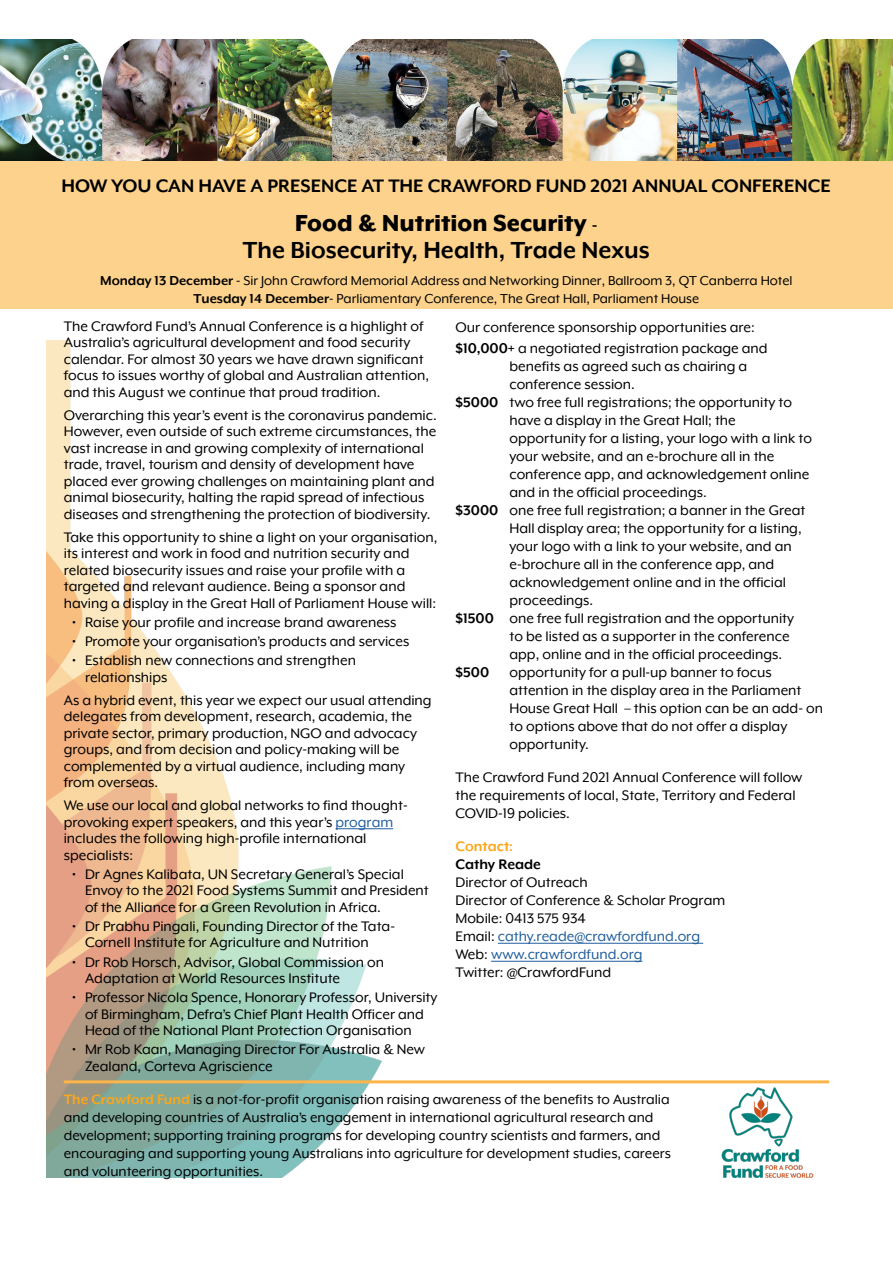
<style>
.page{position:relative;width:893px;height:1263px;background:#fff}
.page>*{position:absolute;margin:0;border:0;box-sizing:border-box;transform-origin:0 0}
.t1{font:700 27px/26.5px "Mr Eaves XL Mod OT";color:#000;text-align:center}
.t2{font:700 21px "Mr Eaves XL Mod OT";color:#000}
.t3{font:16.05px/16.5px "Mr Eaves XL Mod OT";color:#000}
.t4{font:700 16.05px "Mr Eaves XL Mod OT";color:#000}
.t5{font:700 16.05px "Mr Eaves XL Mod OT";color:#faa61a}
.t6{font:15.75px/18px "Mr Eaves XL Mod OT";color:#000}
.t7{font:15px/18px "Mr Eaves XL Mod OT";color:#000;text-align:center}
.s1{font-weight:800}
.s2{font-size:19.5px}
.s3{font-weight:700}
.s4{color:#215e9e}
.s5{font-weight:700;color:#faa61a}
</style>
<div class="page">
<img style="left:47px;top:340px;width:367px;height:838px">
<div style="left:0;top:150px;width:893px;height:158px;background:#fcd28c"></div>
<img style="left:0;top:40px;width:893px;height:120px">
<hr style="left:498px;top:943px;width:205px;height:1px;background:#215e9e">
<hr style="left:491px;top:961px;width:151px;height:1px;background:#215e9e">
<hr style="left:335px;top:828px;width:58px;height:1px;background:#215e9e">
<img style="left:721px;top:1087px;width:92px;height:91px">
<hr style="left:64px;top:1080px;width:765px;height:3px;background:#fcb549">
<h2 class="t2" style="left:61px;top:174px;width:771px">HOW YOU CAN HAVE A PRESENCE AT THE CRAWFORD FUND 2021 ANNUAL CONFERENCE</h2>
<h1 class="t1" style="left:243px;top:210px;width:408px"><span class="s1">Food &amp; Nutrition Security</span> <span class="s2">-<br></span>The Biosecurity, Health, Trade Nexus</h1>
<p class="t7" style="left:100px;top:272px;width:694px"><span class="s3">Monday 13 December</span> - Sir John Crawford Memorial Address and Networking Dinner, Ballroom 3, QT Canberra Hotel<br><span class="s3">Tuesday 14 December</span>- Parliamentary Conference, The Great Hall, Parliament House</p>
<p class="t3" style="left:455px;top:317px;width:314px;line-height:21px">Our conference sponsorship opportunities are: <span class="s3">$10,000+</span> a negotiated registration package and</p>
<p class="t3" style="left:509px;top:358px;width:239px">benefits as agreed such as chairing a</p>
<p class="t3" style="left:509px;top:376px;width:127px">conference session.</p>
<p class="t3" style="left:455px;top:394px;width:338px"><span class="s3">$5000</span> two free full registrations; the opportunity to</p>
<p class="t3" style="left:509px;top:412px;width:228px">have a display in the Great Hall; the</p>
<p class="t3" style="left:509px;top:430px;width:304px">opportunity for a listing, your logo with a link to</p>
<p class="t3" style="left:509px;top:448px;width:267px">your website, and an e-brochure all in the</p>
<p class="t3" style="left:509px;top:466px;width:301px">conference app, and acknowledgement online</p>
<p class="t3" style="left:509px;top:484px;width:199px">and in the official proceedings.</p>
<p class="t3" style="left:455px;top:502px;width:351px"><span class="s3">$3000</span> one free full registration; a banner in the Great</p>
<p class="t3" style="left:509px;top:520px;width:294px">Hall display area; the opportunity for a listing,</p>
<p class="t3" style="left:509px;top:538px;width:284px">your logo with a link to your website, and an</p>
<p class="t3" style="left:509px;top:556px;width:266px">e-brochure all in the conference app, and</p>
<p class="t3" style="left:509px;top:574px;width:278px">acknowledgement online and in the official</p>
<p class="t3" style="left:509px;top:592px;width:85px">proceedings.</p>
<p class="t3" style="left:455px;top:610px;width:340px"><span class="s3">$1500</span> one free full registration and the opportunity</p>
<p class="t3" style="left:509px;top:628px;width:282px">to be listed as a supporter in the conference</p>
<p class="t3" style="left:509px;top:646px;width:274px">app, online and in the official proceedings.</p>
<p class="t4" style="left:455px;top:663px;width:35px">$500</p>
<p class="t3" style="left:509px;top:663px;width:315px;line-height:18px">opportunity for a pull-up banner to focus attention in the display area in the Parliament House Great Hall – this option can be an add- on to options above that do not offer a display opportunity.</p>
<p class="t3" style="left:455px;top:768px;width:349px;line-height:18px">The Crawford Fund 2021 Annual Conference will follow the requirements of local, State, Territory and Federal<br>COVID-19 policies.</p>
<p class="t5" style="left:455px;top:837px;width:59px">Contact:</p>
<p class="t4" style="left:455px;top:855px;width:87px">Cathy Reade</p>
<p class="t3" style="left:455px;top:873px;width:271px;line-height:18px">Director of Outreach<br>Director of Conference &amp; Scholar Program<br>Mobile: 0413 575 934<br>Email: <span class="s4">cathy.reade@crawfordfund.org<br></span>Web: <span class="s4">www.crawfordfund.org<br></span>Twitter: @CrawfordFund</p>
<p class="t3" style="left:64px;top:318px;width:367px">The Crawford Fund’s Annual Conference is a highlight of Australia’s agricultural development and food security calendar. For almost 30 years we have drawn significant focus to issues worthy of global and Australian attention, and this August we continue that proud tradition.</p>
<p class="t3" style="left:64px;top:407px;width:374px">Overarching this year’s event is the coronavirus pandemic.<br>However, even outside of such extreme circumstances, the vast increase in and growing complexity of international trade, travel, tourism and density of development have placed ever growing challenges on maintaining plant and animal biosecurity, halting the rapid spread of infectious diseases and strengthening the protection of biodiversity.</p>
<p class="t3" style="left:64px;top:529px;width:375px">Take this opportunity to shine a light on your organisation, its interest and work in food and nutrition security and related biosecurity issues and raise your profile with a targeted and relevant audience. Being a sponsor and having a display in the Great Hall of Parliament House will:</p>
<p class="t3" style="left:72px;top:614px;width:326px">• Raise your profile and increase brand awareness</p>
<p class="t3" style="left:72px;top:633px;width:339px">• Promote your organisation’s products and services</p>
<p class="t3" style="left:85px;top:652px;width:273px;text-indent:-13px">• Establish new connections and strengthen relationships</p>
<p class="t3" style="left:64px;top:692px;width:369px">As a hybrid event, this year we expect our usual attending delegates from development, research, academia, the private sector, primary production, NGO and advocacy groups, and from decision and policy-making will be complemented by a virtual audience, including many from overseas.</p>
<p class="t3" style="left:64px;top:797px;width:345px">We use our local and global networks to find thought&shy;provoking expert speakers, and this year’s <span class="s4">program </span>includes the following high-profile international specialists:</p>
<p class="t3" style="left:85px;top:866px;width:345px;text-indent:-13px">• Dr Agnes Kalibata, UN Secretary General’s Special<br>Envoy to the 2021 Food Systems Summit and President of the Alliance for a Green Revolution in Africa.</p>
<p class="t3" style="left:85px;top:918px;width:311px;text-indent:-13px">• Dr Prabhu Pingali, Founding Director of the Tata-<br>Cornell Institute for Agriculture and Nutrition</p>
<p class="t3" style="left:85px;top:953px;width:301px;text-indent:-13px">• Dr Rob Horsch, Advisor, Global Commission on<br>Adaptation at World Resources Institute</p>
<p class="t3" style="left:85px;top:989px;width:354px;text-indent:-13px">• Professor Nicola Spence, Honorary Professor, University of Birmingham, Defra’s Chief Plant Health Officer and<br>Head of the National Plant Protection Organisation</p>
<p class="t3" style="left:85px;top:1041px;width:342px;text-indent:-13px">• Mr Rob Kaan, Managing Director For Australia &amp; New<br>Zealand, Corteva Agriscience</p>
<p class="t6" style="left:64px;top:1090px;width:609px"><span class="s5">The Crawford Fund</span> is a not-for-profit organisation raising awareness of the benefits to Australia and developing countries of Australia’s engagement in international agricultural research and development; supporting training programs for developing country scientists and farmers, and encouraging and supporting young Australians into agriculture for development studies, careers and volunteering opportunities.</p>
</div>
